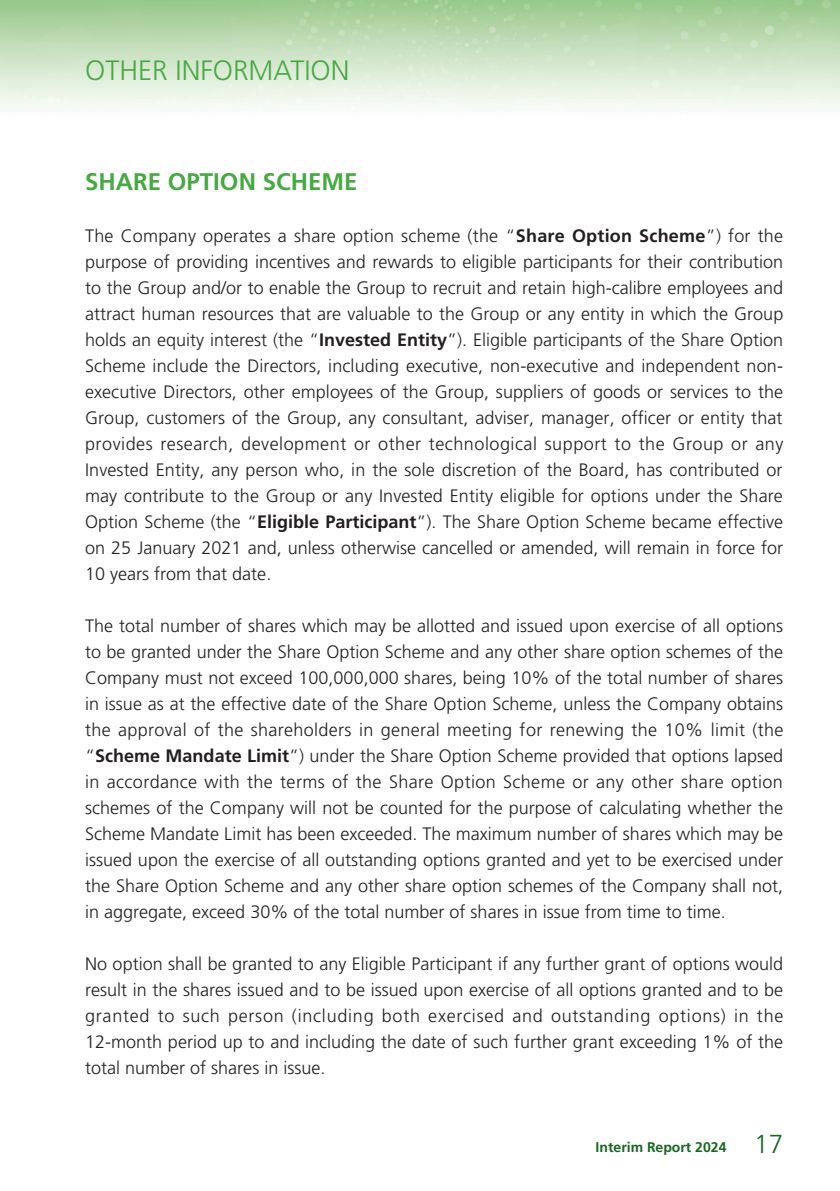
<style>
.page{position:relative;width:840px;height:1191px;background:#fff}
.page>*{position:absolute;margin:0;border:0;box-sizing:border-box;transform-origin:0 0}
.t1{font:300 28px "Frutiger LT Std";color:#46aa42}
._01_H1{font:700 24px "Frutiger LT Std";color:#46aa42}
._00_txt{font:300 18px/26px "Frutiger LT Std";color:#231f20;text-align:justify}
.t2{font:700 14px "Frutiger LT Std";color:#166722}
.s1{font-weight:700}
.s2{font-weight:300;font-size:26px}
</style>
<div class="page">
<h1 class="t1" style="left:85px;top:54px;width:266px">OTHER INFORMATION</h1>
<p class="_01_H1" style="left:85px;top:168px;width:274px">SHARE OPTION SCHEME</p>
<p class="_00_txt" style="left:85px;top:223px;width:699px">The Company operates a share option scheme (the “<span class="s1">Share Option Scheme</span>”) for the purpose of providing incentives and rewards to eligible participants for their contribution to the Group and/or to enable the Group to recruit and retain high-calibre employees and attract human resources that are valuable to the Group or any entity in which the Group holds an equity interest (the “<span class="s1">Invested Entity</span>”). Eligible participants of the Share Option Scheme include the Directors, including executive, non-executive and independent non&shy;executive Directors, other employees of the Group, suppliers of goods or services to the Group, customers of the Group, any consultant, adviser, manager, officer or entity that provides research, development or other technological support to the Group or any Invested Entity, any person who, in the sole discretion of the Board, has contributed or may contribute to the Group or any Invested Entity eligible for options under the Share Option Scheme (the “<span class="s1">Eligible Participant</span>”). The Share Option Scheme became effective on 25 January 2021 and, unless otherwise cancelled or amended, will remain in force for 10 years from that date.</p>
<p class="_00_txt" style="left:85px;top:613px;width:699px">The total number of shares which may be allotted and issued upon exercise of all options to be granted under the Share Option Scheme and any other share option schemes of the Company must not exceed 100,000,000 shares, being 10% of the total number of shares in issue as at the effective date of the Share Option Scheme, unless the Company obtains the approval of the shareholders in general meeting for renewing the 10% limit (the “<span class="s1">Scheme Mandate Limit</span>”) under the Share Option Scheme provided that options lapsed in accordance with the terms of the Share Option Scheme or any other share option schemes of the Company will not be counted for the purpose of calculating whether the Scheme Mandate Limit has been exceeded. The maximum number of shares which may be issued upon the exercise of all outstanding options granted and yet to be exercised under the Share Option Scheme and any other share option schemes of the Company shall not, in aggregate, exceed 30% of the total number of shares in issue from time to time.</p>
<p class="_00_txt" style="left:85px;top:951px;width:699px">No option shall be granted to any Eligible Participant if any further grant of options would result in the shares issued and to be issued upon exercise of all options granted and to be granted to such person (including both exercised and outstanding options) in the 12-month period up to and including the date of such further grant exceeding 1% of the total number of shares in issue.</p>
<p class="t2" style="left:595px;top:1139px;width:189px">Interim Report 2024 <span class="s2">17</span></p>
</div>
